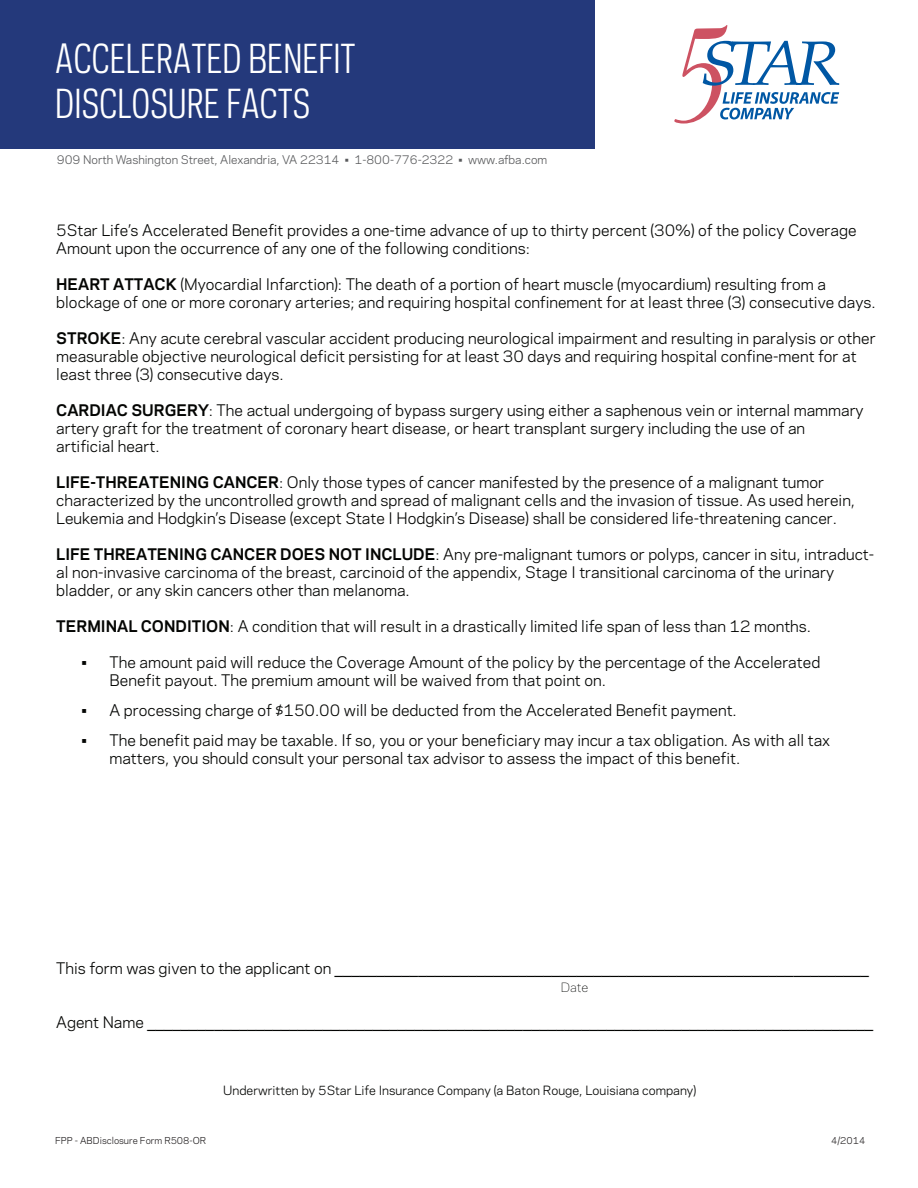
<style>
.page{position:relative;width:918px;height:1188px;background:#fff}
.page>*{position:absolute;margin:0;border:0;box-sizing:border-box;transform-origin:0 0}
.t1{font:37.5px/45px "Galaxie Polaris Condensed";color:#fff}
.t2{font:15px/18px "Galaxie Polaris";color:#040503}
.t3{font:15px "Arial";color:#040503}
.t4{font:12px "Galaxie Polaris";color:#040503}
.t5{font:300 12px "Galaxie Polaris";color:#040503}
.t6{font:11.25px "Galaxie Polaris";color:#58595b}
.t7{font:9px "Galaxie Polaris";color:#201d1e}
.s1{font-weight:700}
.s2{font-family:"Galaxie Polaris"}
</style>
<div class="page">
<div style="left:0;top:0;width:594px;height:148px;background:#24397b"></div>
<svg style="left:674px;top:25px;width:165px;height:99px"></svg>
<h1 class="t1" style="left:55px;top:36px;width:302px">ACCELERATED BENEFIT<br>DISCLOSURE FACTS</h1>
<p class="t6" style="left:57px;top:151px;width:492px">909 North Washington Street, Alexandria, VA 22314 • 1-800-776-2322 • www.afba.com</p>
<p class="t2" style="left:56px;top:220px;width:802px">5Star Life’s Accelerated Benefit provides a one-time advance of up to thirty percent (30%) of the policy Coverage<br>Amount upon the occurrence of any one of the following conditions:</p>
<p class="t2" style="left:56px;top:274px;width:821px"><span class="s1">HEART ATTACK</span> (Myocardial Infarction): The death of a portion of heart muscle (myocardium) resulting from a blockage of one or more coronary arteries; and requiring hospital confinement for at least three (3) consecutive days.</p>
<p class="t2" style="left:56px;top:328px;width:821px"><span class="s1">STROKE</span>: Any acute cerebral vascular accident producing neurological impairment and resulting in paralysis or other measurable objective neurological deficit persisting for at least 30 days and requiring hospital confine-ment for at least three (3) consecutive days.</p>
<p class="t2" style="left:56px;top:400px;width:809px"><span class="s1">CARDIAC SURGERY</span>: The actual undergoing of bypass surgery using either a saphenous vein or internal mammary artery graft for the treatment of coronary heart disease, or heart transplant surgery including the use of an artificial heart.</p>
<p class="t2" style="left:56px;top:472px;width:800px"><span class="s1">LIFE-THREATENING CANCER</span>: Only those types of cancer manifested by the presence of a malignant tumor characterized by the uncontrolled growth and spread of malignant cells and the invasion of tissue. As used herein,<br>Leukemia and Hodgkin’s Disease (except State I Hodgkin’s Disease) shall be considered life-threatening cancer.</p>
<p class="t2" style="left:56px;top:544px;width:819px"><span class="s1">LIFE THREATENING CANCER DOES NOT INCLUDE</span>: Any pre-malignant tumors or polyps, cancer in situ, intraduct&shy;al non-invasive carcinoma of the breast, carcinoid of the appendix, Stage I transitional carcinoma of the urinary bladder, or any skin cancers other than melanoma.</p>
<p class="t2" style="left:56px;top:616px;width:756px"><span class="s1">TERMINAL CONDITION</span>: A condition that will result in a drastically limited life span of less than 12 months.</p>
<p class="t2" style="left:109px;top:652px;width:712px;text-indent:-28px">• The amount paid will reduce the Coverage Amount of the policy by the percentage of the Accelerated<br>Benefit payout. The premium amount will be waived from that point on.</p>
<p class="t2" style="left:81px;top:700px;width:657px">• A processing charge of $150.00 will be deducted from the Accelerated Benefit payment.</p>
<p class="t2" style="left:109px;top:730px;width:722px;text-indent:-28px">• The benefit paid may be taxable. If so, you or your beneficiary may incur a tax obligation. As with all tax matters, you should consult your personal tax advisor to assess the impact of this benefit.</p>
<p class="t3" style="left:56px;top:958px;width:814px"><span class="s2">This form was given to the applicant on</span> ________________________________________________________________</p>
<p class="t3" style="left:56px;top:1012px;width:819px"><span class="s2">Agent Name</span> _______________________________________________________________________________________</p>
<p class="t5" style="left:561px;top:978px;width:29px">Date</p>
<p class="t4" style="left:223px;top:1082px;width:475px">Underwritten by 5Star Life Insurance Company (a Baton Rouge, Louisiana company)</p>
<p class="t7" style="left:55px;top:1134px;width:153px">FPP - ABDisclosure Form R508-OR</p>
<p class="t7" style="left:831px;top:1134px;width:36px">4/2014</p>
</div>
